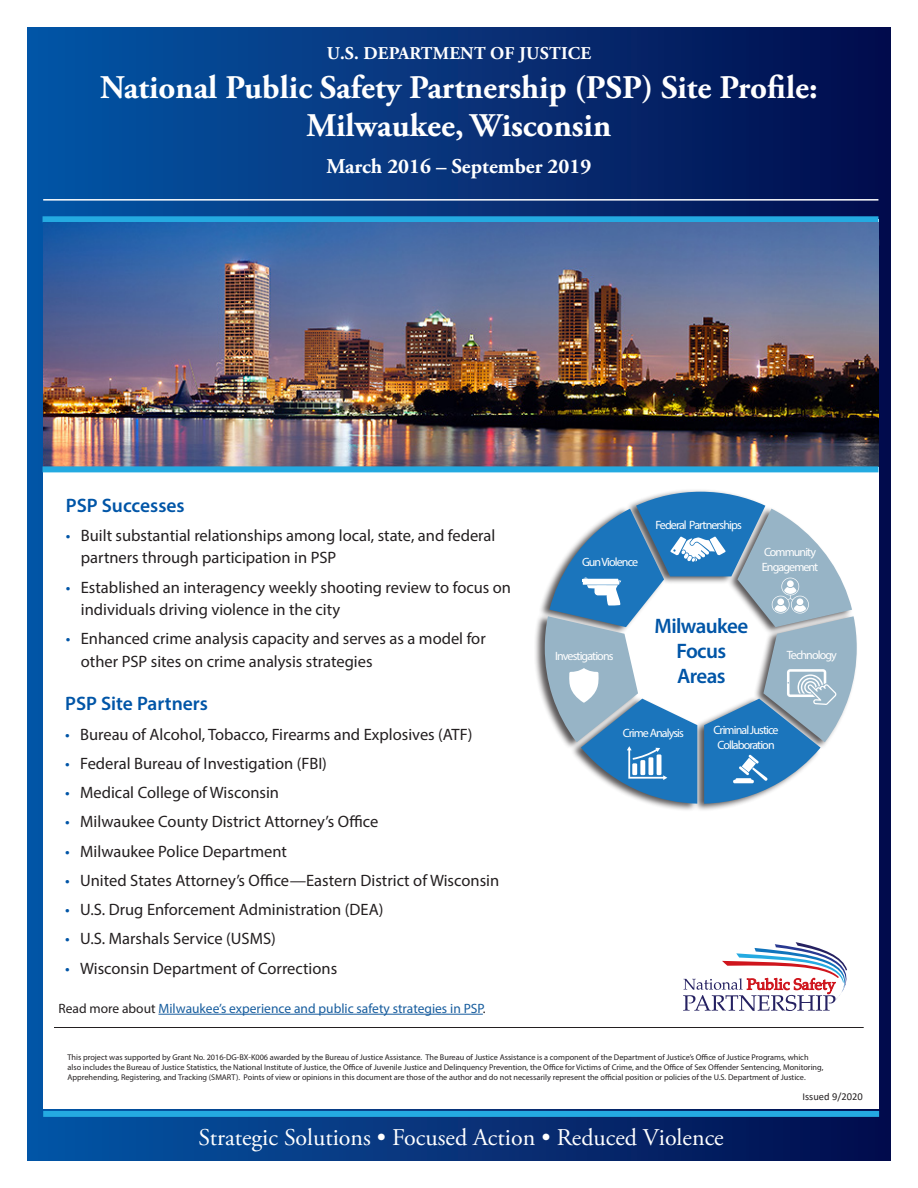
<style>
.page{position:relative;width:918px;height:1188px;background:#fff}
.page>*{position:absolute;margin:0;border:0;box-sizing:border-box;transform-origin:0 0}
.Main_header{font:700 33px "Adobe Garamond Pro";color:#fff}
.t1{font:24px "Adobe Garamond Pro";color:#fff}
.Main_Sub_head{font:700 21px "Adobe Garamond Pro";color:#fff}
.subhead_one{font:600 21px "Myriad Pro";letter-spacing:-.03em;color:#0155a7}
.t2{font:600 19.5px "Myriad Pro";color:#0155a7}
.Main_header-2{font:700 18px "Adobe Garamond Pro";letter-spacing:.015em;color:#fff}
.t3{font:16.5px/22.5px "Myriad Pro";color:#231f20}
.t4{font:13.5px "Myriad Pro";color:#175d9e}
.subhead_one-2{font:12px/14.4px "Myriad Pro";letter-spacing:-.075em;color:#fff;text-align:center}
.t5{font:10.5px "Calibri";color:#231f20}
.t6{font:8.25px/9.9px "Myriad Pro";color:#231f20}
.s1{color:#0155a7}
.s2{color:#231f20}
</style>
<div class="page">
<div style="left:27px;top:27px;width:864px;height:1134px;background:linear-gradient(to right,#0656a6,#040d4c)"></div>
<div style="left:43px;top:1111px;width:836px;height:6px;background:#24aae1"></div>
<div style="left:43px;top:219px;width:836px;height:889px;background:#fff"></div>
<hr style="left:43px;top:199px;width:835px;height:2px;background:#fff">
<div style="left:43px;top:216px;width:835px;height:6px;background:#24aae1"></div>
<hr style="left:54px;top:1027px;width:810px;height:1px;background:#231f20">
<div style="left:534px;top:489px;width:324px;height:323px;background:#231f20;opacity:.75"></div>
<svg style="left:545px;top:492px;width:312px;height:312px"></svg>
<img style="left:43px;top:222px;width:835px;height:244px">
<svg style="left:683px;top:942px;width:164px;height:69px"></svg>
<div style="left:43px;top:466px;width:835px;height:6px;background:#24aae1"></div>
<hr style="left:158px;top:1014px;width:325px;height:1px;background:#175d9e">
<p class="Main_header-2" style="left:327px;top:42px;width:266px">U.S. DEPARTMENT OF JUSTICE</p>
<p class="Main_header" style="left:100px;top:68px;width:719px">National Public Safety Partnership (PSP) Site Profile:</p>
<p class="Main_header" style="left:306px;top:106px;width:306px">Milwaukee, Wisconsin</p>
<p class="Main_Sub_head" style="left:326px;top:154px;width:266px">March 2016 – September 2019</p>
<p class="t2" style="left:66px;top:493px;width:120px">PSP Successes</p>
<p class="t3" style="left:81px;top:524px;width:416px;text-indent:-15px"><span class="s1">•</span> Built substantial relationships among local, state, and federal partners through participation in PSP</p>
<p class="t3" style="left:81px;top:576px;width:432px;text-indent:-15px"><span class="s1">•</span> Established an interagency weekly shooting review to focus on individuals driving violence in the city</p>
<p class="t3" style="left:81px;top:627px;width:406px;text-indent:-15px"><span class="s1">•</span> Enhanced crime analysis capacity and serves as a model for other PSP sites on crime analysis strategies</p>
<p class="t2" style="left:65px;top:691px;width:144px">PSP Site Partners</p>
<p class="t3" style="left:65px;top:723px;width:409px"><span class="s1">•</span> Bureau of Alcohol, Tobacco, Firearms and Explosives (ATF)</p>
<p class="t3" style="left:65px;top:752px;width:263px"><span class="s1">•</span> Federal Bureau of Investigation (FBI)</p>
<p class="t3" style="left:65px;top:781px;width:215px"><span class="s1">•</span> Medical College of Wisconsin</p>
<p class="t3" style="left:65px;top:810px;width:315px"><span class="s1">•</span> Milwaukee County District Attorney’s Office</p>
<p class="t3" style="left:65px;top:840px;width:223px"><span class="s1">•</span> Milwaukee Police Department</p>
<p class="t3" style="left:65px;top:869px;width:436px"><span class="s1">•</span> United States Attorney’s Office—Eastern District of Wisconsin</p>
<p class="t3" style="left:65px;top:898px;width:320px"><span class="s1">•</span> U.S. Drug Enforcement Administration (DEA)</p>
<p class="t3" style="left:65px;top:927px;width:212px"><span class="s1">•</span> U.S. Marshals Service (USMS)</p>
<p class="t3" style="left:65px;top:957px;width:274px"><span class="s1">•</span> Wisconsin Department of Corrections</p>
<p class="t4" style="left:58px;top:1000px;width:429px"><span class="s2">Read more about</span> Milwaukee’s experience and public safety strategies in PSP<span class="s2">.</span></p>
<p class="subhead_one-2" style="left:582px;top:555px;width:58px">Gun Violence</p>
<p class="subhead_one-2" style="left:555px;top:649px;width:60px">Investigations</p>
<p class="subhead_one-2" style="left:655px;top:518px;width:88px">Federal Partnerships</p>
<p class="subhead_one-2" style="left:762px;top:545px;width:58px;text-align:left">Community<br>Engagement</p>
<p class="subhead_one" style="left:655px;top:612px;width:95px">Milwaukee</p>
<p class="subhead_one" style="left:677px;top:637px;width:51px">Focus</p>
<p class="subhead_one" style="left:677px;top:663px;width:50px">Areas</p>
<p class="subhead_one-2" style="left:787px;top:648px;width:52px">Technology</p>
<p class="subhead_one-2" style="left:623px;top:726px;width:63px">Crime Analysis</p>
<p class="subhead_one-2" style="left:714px;top:723px;width:66px">Criminal Justice<br>Collaboration</p>
<p class="t6" style="left:68px;top:1052px;width:757px">This project was supported by Grant No. 2016-DG-BX-K006 awarded by the Bureau of Justice Assistance. The Bureau of Justice Assistance is a component of the Department of Justice’s Office of Justice Programs, which also includes the Bureau of Justice Statistics, the National Institute of Justice, the Office of Juvenile Justice and Delinquency Prevention, the Office for Victims of Crime, and the Office of Sex Offender Sentencing, Monitoring,<br>Apprehending, Registering, and Tracking (SMART). Points of view or opinions in this document are those of the author and do not necessarily represent the official position or policies of the U.S. Department of Justice.</p>
<p class="t5" style="left:803px;top:1090px;width:62px">Issued 9/2020</p>
<p class="t1" style="left:199px;top:1123px;width:527px">Strategic Solutions • Focused Action • Reduced Violence</p>
</div>
